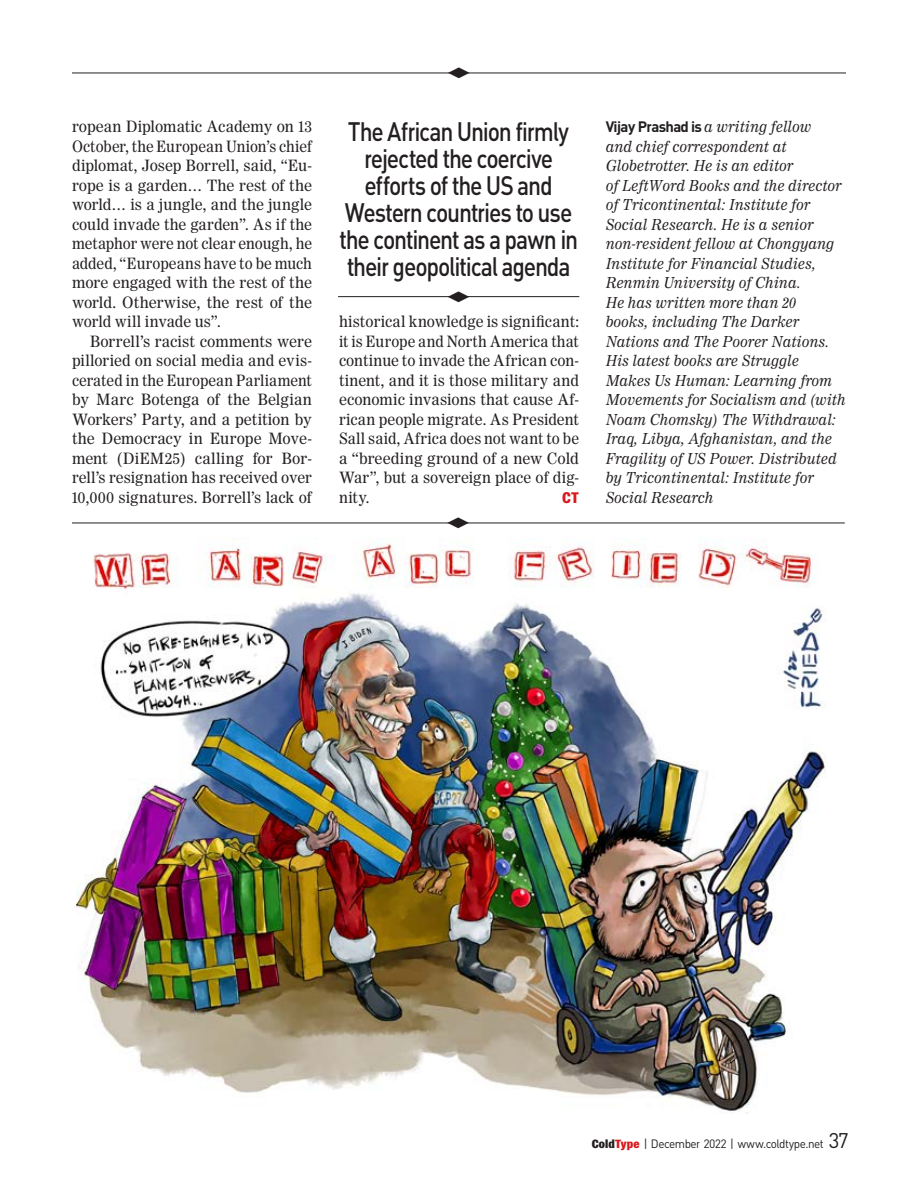
<style>
.page{position:relative;width:918px;height:1188px;background:#fff}
.page>*{position:absolute;margin:0;border:0;box-sizing:border-box;transform-origin:0 0}
.Pullquote{font:500 26.4px/27px "Nu Din";letter-spacing:.005em;color:#231f20;text-align:center;scale:.86 1}
.Text2_Text{font:15.45px/19.5px "Worldwide";color:#231f20;text-align:justify}
.Text2_Text-2{font:800 15.45px "Brown Pro";color:#d71b1f}
.Text_Credit2{font:italic 15px/19.5px "Worldwide";color:#231f20}
.t1{font:12px "Nu Din";letter-spacing:.015em;color:#231f20}
.s1{font-family:"Nu Din";font-weight:700;font-style:normal}
.s2{font-family:"Brown";font-weight:800}
.s3{font-family:"Brown";font-weight:800;color:#d71b1f}
.s4{font-size:21px}
</style>
<div class="page">
<hr style="left:72px;top:73px;width:774px;height:1px;background:#231f20">
<hr style="left:338px;top:296px;width:241px;height:1px;background:#231f20">
<img style="left:76px;top:539px;width:750px;height:574px">
<hr style="left:72px;top:523px;width:773px;height:1px;background:#231f20">
<svg style="left:448px;top:72px;width:22px;height:2px"></svg>
<svg style="left:448px;top:296px;width:21px;height:2px"></svg>
<svg style="left:448px;top:522px;width:21px;height:2px"></svg>
<p class="Text2_Text" style="left:72px;top:117px;width:242px">ropean Diplomatic Academy on 13<br>October, the European Union’s chief diplomat, Josep Borrell, said, “Eu&shy;rope is a garden… The rest of the world… is a jungle, and the jungle could invade the garden”. As if the metaphor were not clear enough, he added, “Europeans have to be much more engaged with the rest of the world. Otherwise, the rest of the world will invade us”.</p>
<p class="Text2_Text" style="left:72px;top:331px;width:242px;text-indent:18px">Borrell’s racist comments were pilloried on social media and evis&shy;cerated in the European Parliament by Marc Botenga of the Belgian Workers’ Party, and a petition by the Democracy in Europe Move&shy;ment (DiEM25) calling for Bor&shy;rell’s resignation has received over 10,000 signatures. Borrell’s lack of</p>
<p class="Pullquote" style="left:340px;top:117px;width:278px">The African Union firmly rejected the coercive efforts of the US and<br>Western countries to use the continent as a pawn in their geopolitical agenda</p>
<p class="Text2_Text" style="left:339px;top:312px;width:242px">historical knowledge is significant: it is Europe and North America that continue to invade the African con&shy;tinent, and it is those military and economic invasions that cause Af&shy;rican people migrate. As President Sall said, Africa does not want to be a “breeding ground of a new Cold War”, but a sovereign place of dig&shy;nity.</p>
<p class="Text2_Text-2" style="left:562px;top:489px;width:18px">CT</p>
<p class="Text_Credit2" style="left:606px;top:117px;width:242px"><span class="s1">Vijay Prashad is</span> a writing fellow<br>and chief correspondent at<br>Globetrotter. He is an editor<br>of LeftWord Books and the director of Tricontinental: Institute for<br>Social Research. He is a senior non-resident fellow at Chongyang<br>Institute for Financial Studies,<br>Renmin University of China.<br>He has written more than 20<br>books, including The Darker<br>Nations and The Poorer Nations.<br>His latest books are Struggle<br>Makes Us Human: Learning from<br>Movements for Socialism and (with<br>Noam Chomsky) The Withdrawal:<br>Iraq, Libya, Afghanistan, and the<br>Fragility of US Power. Distributed by Tricontinental: Institute for<br>Social Research</p>
<p class="t1" style="left:592px;top:1136px;width:258px"><span class="s2">Cold</span><span class="s3">Type</span> | December 2022 | www.coldtype.net <span class="s4">37</span></p>
</div>
